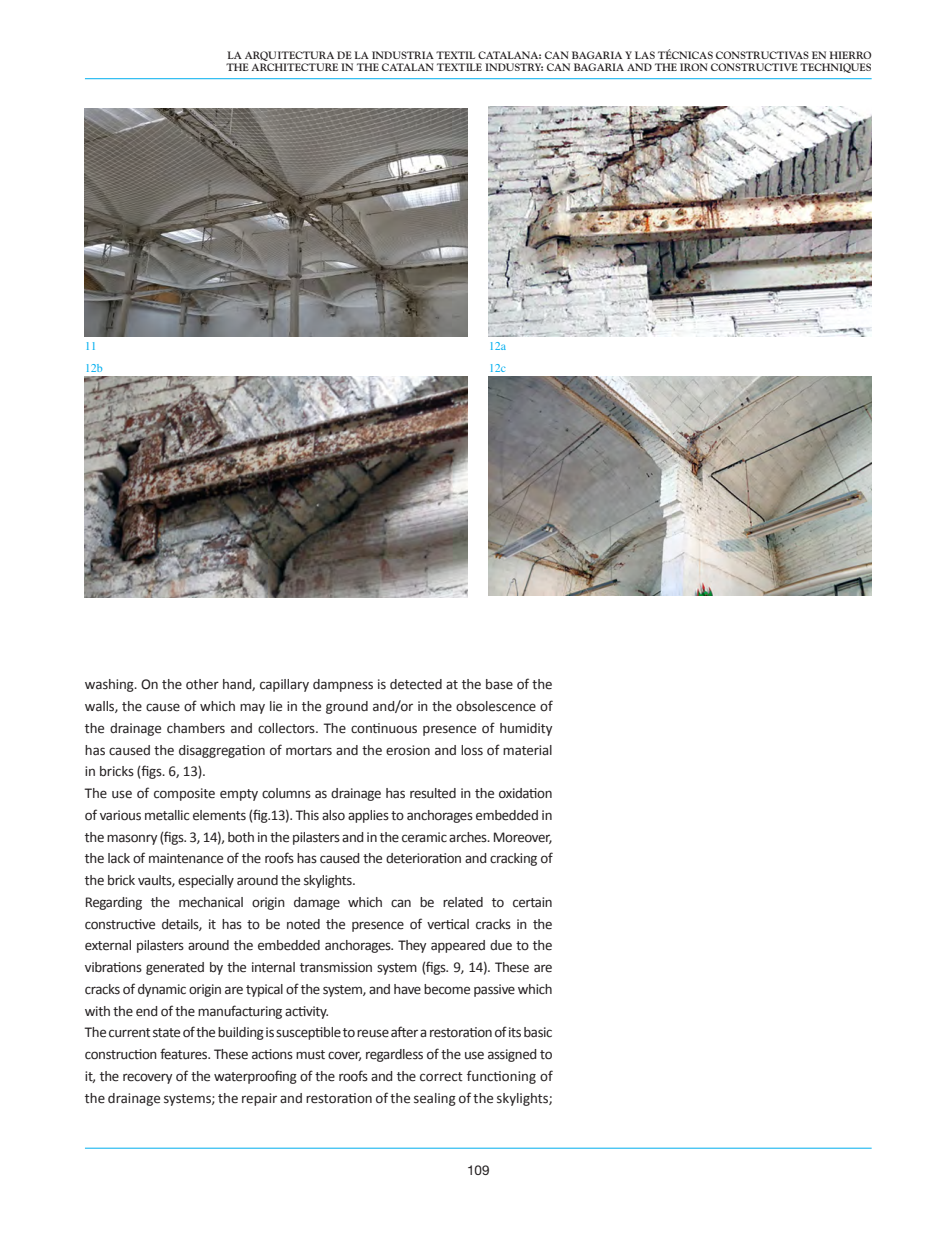
<style>
.page{position:relative;width:936px;height:1233px;background:#fff}
.page>*{position:absolute;margin:0;border:0;box-sizing:border-box;transform-origin:0 0}
.t1{font:15px/21.8px "Calibri";letter-spacing:-.025em;color:#231f20}
.t2{font:13.5px "Helvetica Neue LT Std";color:#231f20}
.t3{font:12px "Times LT Std";color:#00aeef}
.t4{font:700 10.5px/12.6px "Goudy Std";letter-spacing:-.01em;color:#231f20}
</style>
<div class="page">
<hr style="left:85px;top:1148px;width:787px;height:1px;background:#00aeef">
<hr style="left:85px;top:78px;width:787px;height:1px;background:#00aeef">
<img style="left:85px;top:108px;width:383px;height:229px">
<img style="left:489px;top:106px;width:383px;height:231px">
<img style="left:489px;top:376px;width:383px;height:220px">
<img style="left:85px;top:376px;width:383px;height:222px">
<p class="t4" style="left:226px;top:49px;width:647px">LA ARQUITECTURA DE LA INDUSTRIA TEXTIL CATALANA: CAN BAGARIA Y LAS TÉCNICAS CONSTRUCTIVAS EN HIERRO<br>THE ARCHITECTURE IN THE CATALAN TEXTILE INDUSTRY: CAN BAGARIA AND THE IRON CONSTRUCTIVE TECHNIQUES</p>
<p class="t3" style="left:85px;top:339px;width:13px">11</p>
<p class="t3" style="left:489px;top:339px;width:19px">12a</p>
<p class="t3" style="left:85px;top:361px;width:19px">12b</p>
<p class="t3" style="left:489px;top:361px;width:19px">12c</p>
<p class="t1" style="left:85px;top:674px;width:469px">washing. On the other hand, capillary dampness is detected at the base of the walls, the cause of which may lie in the ground and/or in the obsolescence of the drainage chambers and collectors. The continuous presence of humidity has caused the disaggregation of mortars and the erosion and loss of material in bricks (figs. 6, 13).<br>The use of composite empty columns as drainage has resulted in the oxidation of various metallic elements (fig.13). This also applies to anchorages embedded in the masonry (figs. 3, 14), both in the pilasters and in the ceramic arches. Moreover, the lack of maintenance of the roofs has caused the deterioration and cracking of the brick vaults, especially around the skylights.<br>Regarding the mechanical origin damage which can be related to certain constructive details, it has to be noted the presence of vertical cracks in the external pilasters around the embedded anchorages. They appeared due to the vibrations generated by the internal transmission system (figs. 9, 14). These are cracks of dynamic origin are typical of the system, and have become passive which with the end of the manufacturing activity.<br>The current state of the building is susceptible to reuse after a restoration of its basic construction features. These actions must cover, regardless of the use assigned to it, the recovery of the waterproofing of the roofs and the correct functioning of the drainage systems; the repair and restoration of the sealing of the skylights;</p>
<p class="t2" style="left:467px;top:1162px;width:24px">109</p>
</div>
